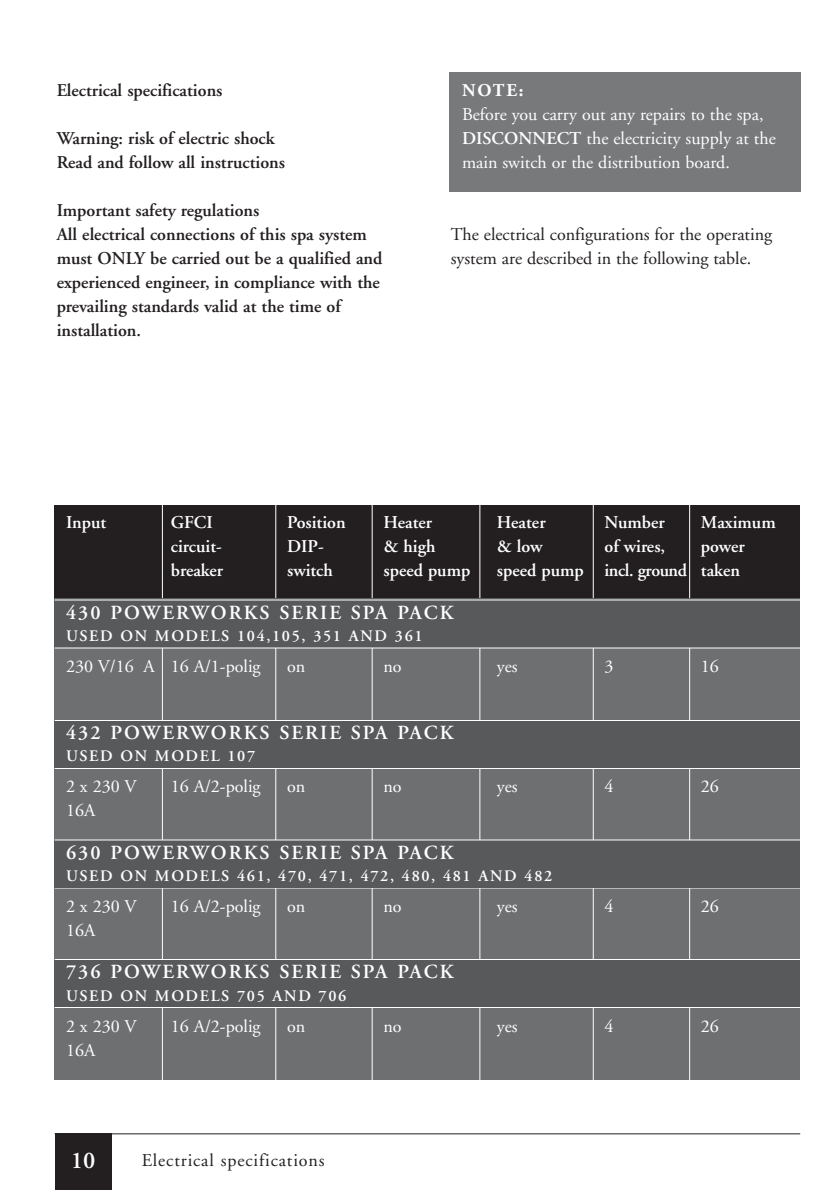
<style>
.page{position:relative;width:840px;height:1190px;background:#fff}
.page>*{position:absolute;margin:0;border:0;box-sizing:border-box;transform-origin:0 0}
.t1{font:600 24px "Adobe Garamond";color:#fff}
.t2{font:600 20px "Adobe Garamond";letter-spacing:.1em;color:#fff}
.t3{font:600 18px/24px "Adobe Garamond";color:#231f20}
.t4{font:18px/24px "Adobe Garamond";color:#fff}
.t5{font:600 18px/24px "Adobe Garamond";color:#fff}
.t6{font:18px/24px "Adobe Garamond";color:#231f20}
.t7{font:600 18px/24px "Adobe Garamond";letter-spacing:-.025em;color:#fff}
.t8{font:18px "Adobe Garamond";letter-spacing:.05em;color:#231f20}
.t9{font:700 18px "Adobe Garamond";color:#fff}
.t10{font:600 16px "Adobe Garamond";letter-spacing:.1em;color:#fff}
.s1{font-weight:600}
</style>
<div class="page">
<div style="left:449px;top:72px;width:351px;height:120px;background:#77797b"></div>
<hr style="left:55px;top:1133px;width:745px;height:1px;background:#231f20">
<div style="left:55px;top:1134px;width:56px;height:56px;background:#231f20"></div>
<div style="left:55px;top:505px;width:745px;height:94px;background:#231f20"></div>
<div style="left:55px;top:648px;width:745px;height:432px;background:#6d6f71"></div>
<hr style="left:162px;top:504px;width:1px;height:576px;background:#fff">
<hr style="left:372px;top:504px;width:1px;height:576px;background:#fff">
<hr style="left:275px;top:504px;width:1px;height:576px;background:#fff">
<hr style="left:479px;top:504px;width:1px;height:576px;background:#fff">
<hr style="left:593px;top:504px;width:1px;height:576px;background:#fff">
<hr style="left:689px;top:504px;width:1px;height:576px;background:#fff">
<div style="left:55px;top:599px;width:745px;height:49px;background:#58595b"></div>
<hr style="left:55px;top:600px;width:745px;height:1px;background:#fff">
<hr style="left:55px;top:768px;width:745px;height:1px;background:#fff">
<div style="left:55px;top:720px;width:745px;height:48px;background:#58595b"></div>
<hr style="left:55px;top:720px;width:745px;height:1px;background:#fff">
<hr style="left:55px;top:648px;width:745px;height:1px;background:#fff">
<hr style="left:55px;top:888px;width:745px;height:1px;background:#fff">
<div style="left:55px;top:840px;width:745px;height:48px;background:#58595b"></div>
<hr style="left:55px;top:840px;width:745px;height:1px;background:#fff">
<div style="left:55px;top:960px;width:745px;height:48px;background:#58595b"></div>
<hr style="left:55px;top:959px;width:745px;height:1px;background:#fff">
<p class="t3" style="left:57px;top:80px;width:167px">Electrical specifications</p>
<p class="t3" style="left:57px;top:128px;width:230px">Warning: risk of electric shock<br>Read and follow all instructions</p>
<p class="t3" style="left:57px;top:200px;width:327px">Important safety regulations<br>All electrical connections of this spa system must ONLY be carried out be a qualified and experienced engineer, in compliance with the prevailing standards valid at the time of installation.</p>
<p class="t9" style="left:462px;top:83px;width:63px">NOTE:</p>
<p class="t4" style="left:462px;top:104px;width:315px">Before you carry out any repairs to the spa,<br><span class="s1">DISCONNECT</span> the electricity supply at the main switch or the distribution board.</p>
<p class="t6" style="left:451px;top:224px;width:323px">The electrical configurations for the operating system are described in the following table.</p>
<p class="t5" style="left:66px;top:512px;width:42px">Input</p>
<p class="t5" style="left:171px;top:512px;width:54px">GFCI circuit&shy;breaker</p>
<p class="t5" style="left:287px;top:512px;width:60px">Position<br>DIP&shy;switch</p>
<p class="t5" style="left:384px;top:512px;width:88px">Heater<br>&amp; high speed pump</p>
<p class="t5" style="left:497px;top:512px;width:88px">Heater<br>&amp; low speed pump</p>
<p class="t7" style="left:605px;top:512px;width:84px">Number<br>of wires, incl. ground</p>
<p class="t5" style="left:701px;top:512px;width:76px">Maximum power taken</p>
<p class="t2" style="left:66px;top:604px;width:389px">430 POWERWORKS SERIE SPA PACK</p>
<p class="t10" style="left:66px;top:630px;width:358px">USED ON MODELS 104,105, 351 AND 361</p>
<p class="t4" style="left:66px;top:656px;width:90px">230 V/16 A</p>
<p class="t4" style="left:171px;top:656px;width:91px">16 A/1-polig</p>
<p class="t4" style="left:287px;top:656px;width:20px">on</p>
<p class="t4" style="left:384px;top:656px;width:20px">no</p>
<p class="t4" style="left:497px;top:656px;width:22px">yes</p>
<p class="t4" style="left:605px;top:656px;width:10px">3</p>
<p class="t4" style="left:701px;top:656px;width:19px">16</p>
<p class="t2" style="left:66px;top:724px;width:389px">432 POWERWORKS SERIE SPA PACK</p>
<p class="t10" style="left:66px;top:750px;width:191px">USED ON MODEL 107</p>
<p class="t4" style="left:66px;top:776px;width:72px">2 x 230 V<br>16A</p>
<p class="t4" style="left:171px;top:776px;width:91px">16 A/2-polig</p>
<p class="t4" style="left:287px;top:776px;width:20px">on</p>
<p class="t4" style="left:384px;top:776px;width:20px">no</p>
<p class="t4" style="left:497px;top:776px;width:22px">yes</p>
<p class="t4" style="left:605px;top:776px;width:10px">4</p>
<p class="t4" style="left:701px;top:776px;width:19px">26</p>
<p class="t2" style="left:66px;top:844px;width:389px">630 POWERWORKS SERIE SPA PACK</p>
<p class="t10" style="left:66px;top:870px;width:488px">USED ON MODELS 461, 470, 471, 472, 480, 481 AND 482</p>
<p class="t4" style="left:66px;top:896px;width:72px">2 x 230 V<br>16A</p>
<p class="t4" style="left:171px;top:896px;width:91px">16 A/2-polig</p>
<p class="t4" style="left:287px;top:896px;width:20px">on</p>
<p class="t4" style="left:384px;top:896px;width:20px">no</p>
<p class="t4" style="left:497px;top:896px;width:22px">yes</p>
<p class="t4" style="left:605px;top:896px;width:10px">4</p>
<p class="t4" style="left:701px;top:896px;width:19px">26</p>
<p class="t2" style="left:66px;top:964px;width:389px">736 POWERWORKS SERIE SPA PACK</p>
<p class="t10" style="left:66px;top:989px;width:282px">USED ON MODELS 705 AND 706</p>
<p class="t4" style="left:66px;top:1016px;width:72px">2 x 230 V<br>16A</p>
<p class="t4" style="left:171px;top:1016px;width:91px">16 A/2-polig</p>
<p class="t4" style="left:287px;top:1016px;width:20px">on</p>
<p class="t4" style="left:384px;top:1016px;width:20px">no</p>
<p class="t4" style="left:497px;top:1016px;width:22px">yes</p>
<p class="t4" style="left:605px;top:1016px;width:10px">4</p>
<p class="t4" style="left:701px;top:1016px;width:19px">26</p>
<h1 class="t1" style="left:71px;top:1150px;width:26px">10</h1>
<p class="t8" style="left:142px;top:1153px;width:185px">Electrical specifications</p>
</div>
